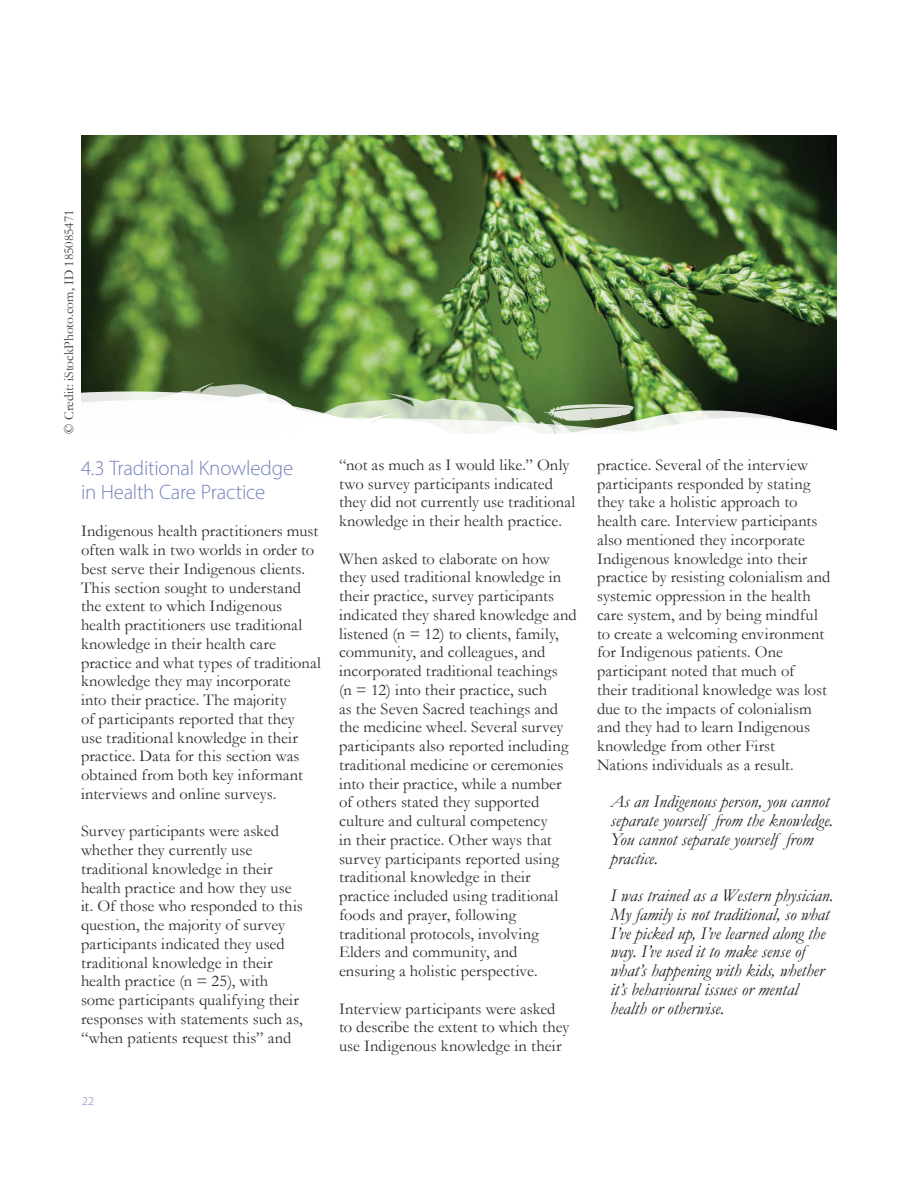
<style>
.page{position:relative;width:918px;height:1188px;background:#fff}
.page>*{position:absolute;margin:0;border:0;box-sizing:border-box;transform-origin:0 0}
.t1{font:300 21px/24px "Myriad Pro";letter-spacing:-.01em;color:#7481bf}
.t2{font:italic 18px/18.8px "Garamond";color:#231f20}
.t3{font:16.5px/18.8px "Garamond";letter-spacing:.005em;color:#2e2b2c}
.t4{font:13.5px "Garamond";color:#3e3e3f}
.t5{font:300 12px "Myriad Pro";color:#7481bf}
</style>
<div class="page">
<img style="left:81px;top:135px;width:755px;height:255px">
<svg style="left:659px;top:390px;width:178px;height:41px;background:#3c4634"></svg>
<svg style="left:659px;top:415px;width:121px;height:16px"></svg>
<svg style="left:81px;top:382px;width:578px;height:52px"></svg>
<p class="t4" style="left:60px;top:434px;width:225px;rotate:-90deg">© Credit: iStockPhoto.com, ID 185085471</p>
<p class="t1" style="left:81px;top:456px;width:214px">4.3 Traditional Knowledge in Health Care Practice</p>
<p class="t3" style="left:81px;top:521px;width:242px">Indigenous health practitioners must often walk in two worlds in order to best serve their Indigenous clients.<br>This section sought to understand the extent to which Indigenous health practitioners use traditional knowledge in their health care practice and what types of traditional knowledge they may incorporate<br>into their practice. The majority<br>of participants reported that they<br>use traditional knowledge in their practice. Data for this section was obtained from both key informant interviews and online surveys.</p>
<p class="t3" style="left:81px;top:821px;width:223px">Survey participants were asked whether they currently use traditional knowledge in their health practice and how they use it. Of those who responded to this question, the majority of survey participants indicated they used traditional knowledge in their health practice (n = 25), with some participants qualifying their responses with statements such as, “when patients request this” and</p>
<p class="t5" style="left:82px;top:1094px;width:13px">22</p>
<p class="t3" style="left:339px;top:455px;width:238px">“not as much as I would like.” Only two survey participants indicated they did not currently use traditional knowledge in their health practice.</p>
<p class="t3" style="left:339px;top:549px;width:239px">When asked to elaborate on how they used traditional knowledge in their practice, survey participants indicated they shared knowledge and listened (n = 12) to clients, family, community, and colleagues, and incorporated traditional teachings<br>(n = 12) into their practice, such<br>as the Seven Sacred teachings and the medicine wheel. Several survey participants also reported including traditional medicine or ceremonies into their practice, while a number of others stated they supported culture and cultural competency<br>in their practice. Other ways that survey participants reported using traditional knowledge in their practice included using traditional foods and prayer, following traditional protocols, involving Elders and community, and ensuring a holistic perspective.</p>
<p class="t3" style="left:339px;top:999px;width:232px">Interview participants were asked to describe the extent to which they use Indigenous knowledge in their</p>
<p class="t3" style="left:597px;top:455px;width:235px">practice. Several of the interview participants responded by stating they take a holistic approach to health care. Interview participants also mentioned they incorporate Indigenous knowledge into their practice by resisting colonialism and systemic oppression in the health care system, and by being mindful to create a welcoming environment for Indigenous patients. One participant noted that much of<br>their traditional knowledge was lost due to the impacts of colonialism and they had to learn Indigenous knowledge from other First<br>Nations individuals as a result.</p>
<p class="t2" style="left:610px;top:792px;width:224px">As an Indigenous person, you cannot separate yourself from the knowledge.<br>You cannot separate yourself from practice.</p>
<p class="t2" style="left:610px;top:886px;width:224px">I was trained as a Western physician.<br>My family is not traditional, so what I’ve picked up, I’ve learned along the way. I’ve used it to make sense of what’s happening with kids, whether it’s behavioural issues or mental health or otherwise.</p>
</div>
